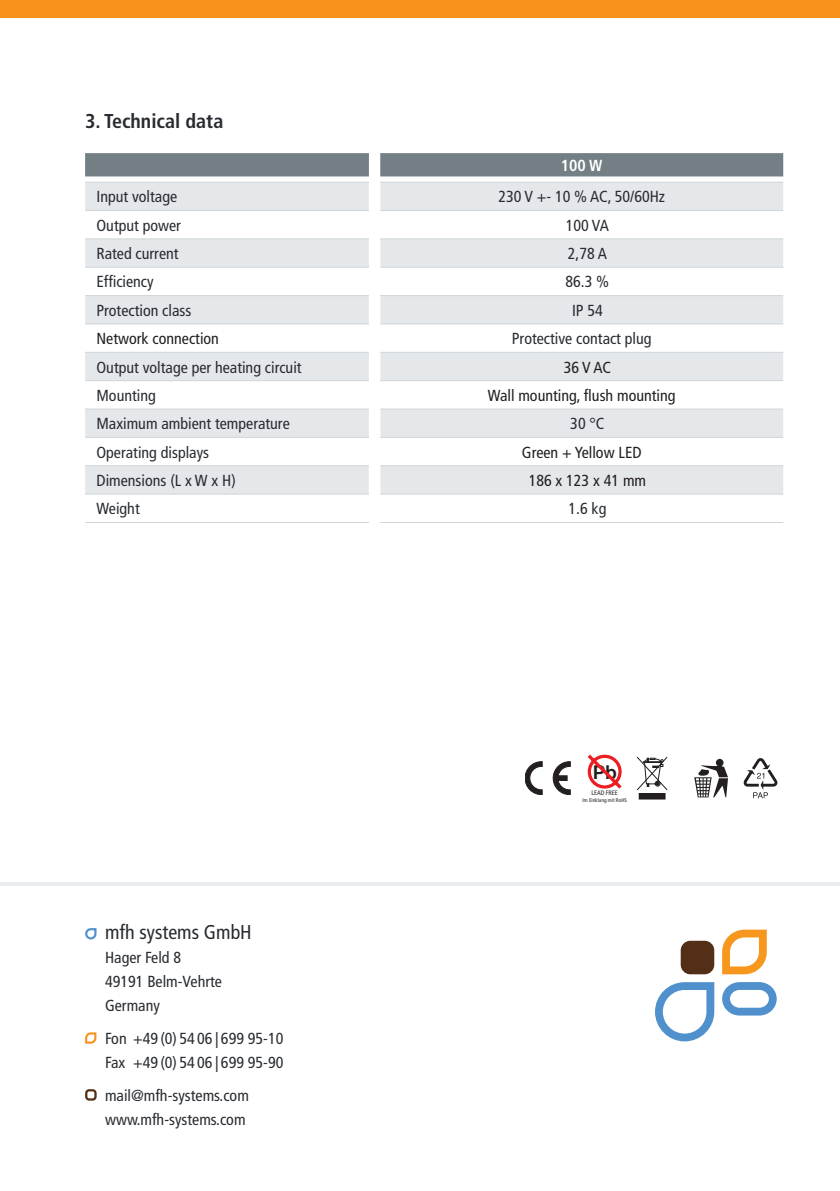
<style>
.page{position:relative;width:840px;height:1191px;background:#fff}
.page>*{position:absolute;margin:0;border:0;box-sizing:border-box;transform-origin:0 0}
.t1{font:700 20.6px "Nimbus Sans DOT";color:#231f20}
.t2{font:700 condensed 20px "Frutiger LT Std";color:#282c31}
.t3{font:condensed 20px "Frutiger LT Std";color:#282c31}
.t4{font:condensed 16px/24px "Frutiger LT Std";color:#282c31}
.t5{font:condensed 16px "Frutiger LT Std";color:#231f20}
.t6{font:700 condensed 16px "Frutiger LT Std";color:#fff}
.t7{font:condensed 6.4px "Frutiger LT Std";color:#231f20}
.t8{font:condensed 5.4px "Frutiger LT Std";color:#231f20}
</style>
<div class="page">
<hr style="left:0;top:882px;width:839px;height:3px;background:#e9ecee">
<div style="left:85px;top:1089px;width:12px;height:11px;border:2px solid #532f18;border-radius:3px"></div>
<svg style="left:85px;top:928px;width:12px;height:12px"></svg>
<svg style="left:85px;top:1032px;width:12px;height:12px"></svg>
<svg style="left:655px;top:982px;width:58px;height:59px"></svg>
<svg style="left:722px;top:929px;width:44px;height:45px"></svg>
<div style="left:680px;top:940px;width:33px;height:34px;background:#532f18;border-radius:10px"></div>
<svg style="left:722px;top:982px;width:54px;height:33px"></svg>
<div style="left:0;top:0;width:839px;height:17px;background:#f7931d"></div>
<div style="left:85px;top:153px;width:697px;height:23px;background:#737f85"></div>
<div style="left:380px;top:183px;width:402px;height:311px;background:#e5e8eb"></div>
<div style="left:85px;top:183px;width:284px;height:311px;background:#e5e8eb"></div>
<svg style="left:85px;top:211px;width:697px;height:254px"></svg>
<hr style="left:85px;top:182px;width:284px;height:1px;background:#ced4d8">
<hr style="left:85px;top:267px;width:284px;height:1px;background:#ced4d8">
<hr style="left:85px;top:324px;width:284px;height:1px;background:#ced4d8">
<hr style="left:85px;top:380px;width:284px;height:1px;background:#ced4d8">
<hr style="left:85px;top:437px;width:284px;height:1px;background:#ced4d8">
<hr style="left:85px;top:465px;width:284px;height:1px;background:#ced4d8">
<hr style="left:85px;top:494px;width:284px;height:1px;background:#ced4d8">
<hr style="left:380px;top:182px;width:402px;height:1px;background:#ced4d8">
<hr style="left:380px;top:267px;width:402px;height:1px;background:#ced4d8">
<hr style="left:380px;top:324px;width:402px;height:1px;background:#ced4d8">
<hr style="left:380px;top:409px;width:402px;height:1px;background:#ced4d8">
<hr style="left:380px;top:494px;width:402px;height:1px;background:#ced4d8">
<hr style="left:85px;top:210px;width:284px;height:1px;background:#ced4d8">
<hr style="left:85px;top:238px;width:284px;height:1px;background:#ced4d8">
<hr style="left:85px;top:295px;width:284px;height:1px;background:#ced4d8">
<hr style="left:85px;top:352px;width:284px;height:1px;background:#ced4d8">
<hr style="left:85px;top:409px;width:284px;height:1px;background:#ced4d8">
<hr style="left:85px;top:522px;width:284px;height:1px;background:#ced4d8">
<hr style="left:380px;top:210px;width:402px;height:1px;background:#ced4d8">
<hr style="left:380px;top:238px;width:402px;height:1px;background:#ced4d8">
<hr style="left:380px;top:295px;width:402px;height:1px;background:#ced4d8">
<hr style="left:380px;top:352px;width:402px;height:1px;background:#ced4d8">
<hr style="left:380px;top:380px;width:402px;height:1px;background:#ced4d8">
<hr style="left:380px;top:437px;width:402px;height:1px;background:#ced4d8">
<hr style="left:380px;top:465px;width:402px;height:1px;background:#ced4d8">
<hr style="left:380px;top:522px;width:402px;height:1px;background:#ced4d8">
<svg style="left:525px;top:761px;width:17px;height:33px"></svg>
<svg style="left:552px;top:761px;width:18px;height:33px"></svg>
<div style="left:555px;top:775px;width:12px;height:5px;background:#231f20;border:1px solid #231f20"></div>
<svg style="left:694px;top:759px;width:33px;height:38px"></svg>
<svg style="left:743px;top:758px;width:34px;height:40px"></svg>
<div style="left:639px;top:793px;width:25px;height:6px;background:#231f20"></div>
<div style="left:638px;top:793px;width:27px;height:6px;border:1px solid #231f20"></div>
<svg style="left:636px;top:757px;width:31px;height:34px"></svg>
<svg style="left:587px;top:754px;width:34px;height:34px"></svg>
<p class="t2" style="left:85px;top:110px;width:140px">3. Technical data</p>
<p class="t6" style="left:560px;top:156px;width:43px">100 W</p>
<p class="t4" style="left:96px;top:185px;width:82px">Input voltage</p>
<p class="t4" style="left:498px;top:185px;width:168px">230 V +- 10 % AC, 50/60Hz</p>
<p class="t4" style="left:96px;top:213px;width:86px">Output power</p>
<p class="t4" style="left:565px;top:213px;width:45px">100 VA</p>
<p class="t4" style="left:96px;top:242px;width:84px">Rated current</p>
<p class="t4" style="left:567px;top:242px;width:41px">2,78 A</p>
<p class="t4" style="left:96px;top:270px;width:59px">Efficiency</p>
<p class="t4" style="left:565px;top:270px;width:45px">86.3 %</p>
<p class="t4" style="left:96px;top:298px;width:96px">Protection class</p>
<p class="t4" style="left:571px;top:298px;width:32px">IP 54</p>
<p class="t5" style="left:96px;top:329px;width:124px">Network connection</p>
<p class="t4" style="left:511px;top:327px;width:141px">Protective contact plug</p>
<p class="t4" style="left:96px;top:355px;width:206px">Output voltage per heating circuit</p>
<p class="t5" style="left:563px;top:358px;width:49px">36 V AC</p>
<p class="t4" style="left:96px;top:383px;width:61px">Mounting</p>
<p class="t5" style="left:487px;top:386px;width:189px">Wall mounting, flush mounting</p>
<p class="t4" style="left:96px;top:412px;width:195px">Maximum ambient temperature</p>
<p class="t4" style="left:570px;top:412px;width:36px">30 °C</p>
<p class="t4" style="left:96px;top:440px;width:114px">Operating displays</p>
<p class="t5" style="left:521px;top:443px;width:121px">Green + Yellow LED</p>
<p class="t4" style="left:96px;top:468px;width:141px">Dimensions (L x W x H)</p>
<p class="t5" style="left:528px;top:471px;width:119px">186 x 123 x 41 mm</p>
<p class="t4" style="left:96px;top:497px;width:45px">Weight</p>
<p class="t4" style="left:568px;top:497px;width:39px">1.6 kg</p>
<p class="t3" style="left:105px;top:921px;width:148px">mfh systems GmbH</p>
<p class="t4" style="left:105px;top:946px;width:118px">Hager Feld 8<br>49191 Belm-Vehrte<br>Germany</p>
<p class="t4" style="left:105px;top:1026px;width:180px">Fon +49 (0) 54 06 | 699 95-10<br>Fax +49 (0) 54 06 | 699 95-90</p>
<p class="t4" style="left:105px;top:1083px;width:145px">mail@mfh-systems.com www.mfh-systems.com</p>
<p class="t1" style="left:592px;top:760px;width:26px">Pb</p>
<p class="t7" style="left:591px;top:789px;width:28px">LEAD FREE</p>
<p class="t8" style="left:582px;top:797px;width:46px">Im Einklang mit RoHS</p>
</div>
